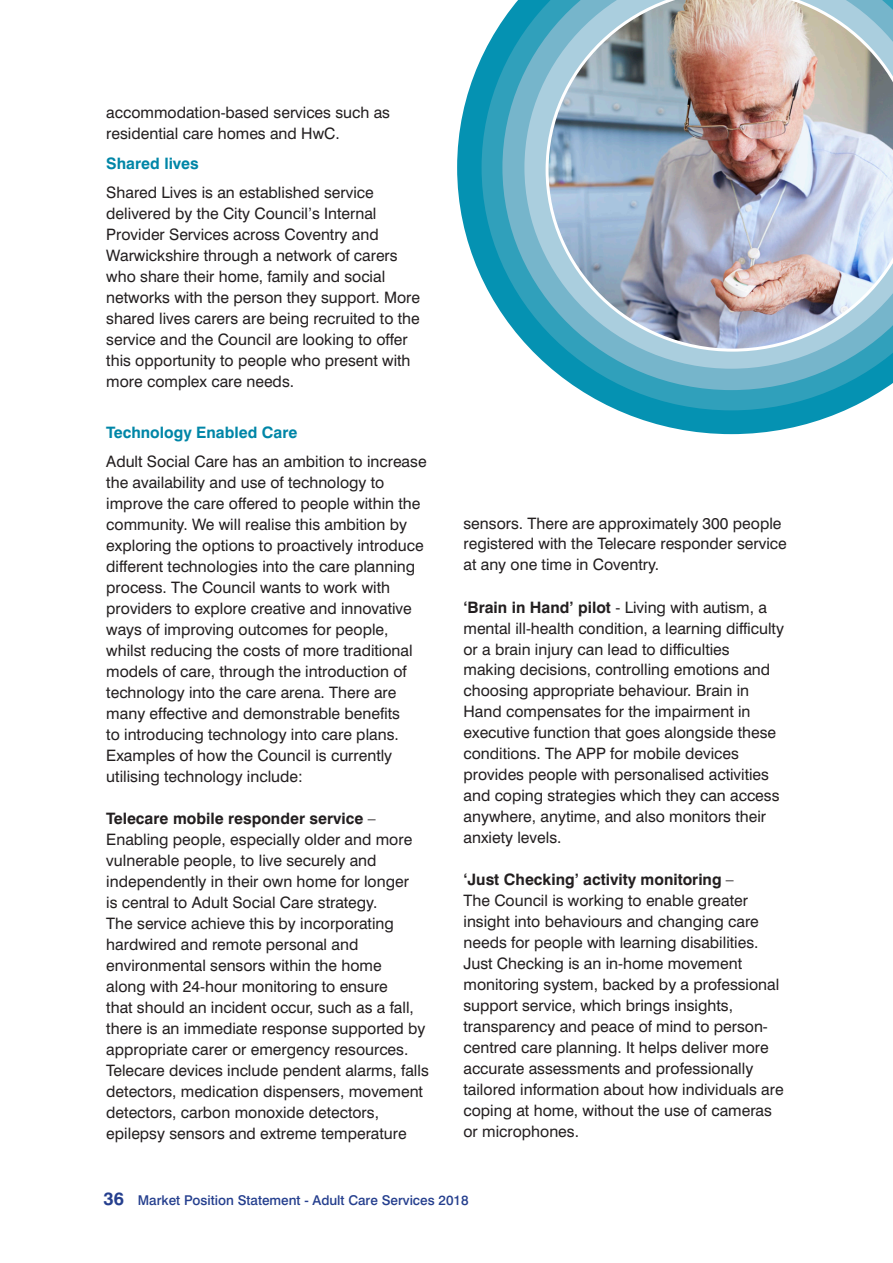
<style>
.page{position:relative;width:893px;height:1263px;background:#fff}
.page>*{position:absolute;margin:0;border:0;box-sizing:border-box;transform-origin:0 0}
.t1{font:15.75px/21px "Swiss 721 BT";color:#231f20}
.t2{font:700 15.75px "Swiss 721 BT";color:#0086a7}
.t3{font:500 13.5px "Swiss 721 BT";color:#253f8e}
.s1{font-weight:700}
.s2{font-weight:700;font-size:18px}
</style>
<div class="page">
<svg style="left:457px;top:56px;width:389px;height:378px"></svg>
<svg style="left:482px;top:21px;width:401px;height:389px"></svg>
<svg style="left:502px;top:0;width:391px;height:390px;background:#5cb2c8"></svg>
<svg style="left:524px;top:0;width:369px;height:369px;background:#6bb5cb"></svg>
<img style="left:546px;top:0;width:347px;height:352px">
<p class="t1" style="left:106px;top:102px;width:285px">accommodation-based services such as residential care homes and HwC.</p>
<p class="t2" style="left:106px;top:154px;width:94px">Shared lives</p>
<p class="t1" style="left:106px;top:182px;width:315px">Shared Lives is an established service delivered by the City Council’s Internal Provider Services across Coventry and Warwickshire through a network of carers who share their home, family and social networks with the person they support. More shared lives carers are being recruited to the service and the Council are looking to offer this opportunity to people who present with more complex care needs.</p>
<p class="t2" style="left:106px;top:423px;width:193px">Technology Enabled Care</p>
<p class="t1" style="left:106px;top:451px;width:322px">Adult Social Care has an ambition to increase the availability and use of technology to improve the care offered to people within the community. We will realise this ambition by exploring the options to proactively introduce different technologies into the care planning process. The Council wants to work with providers to explore creative and innovative ways of improving outcomes for people, whilst reducing the costs of more traditional models of care, through the introduction of technology into the care arena. There are many effective and demonstrable benefits<br>to introducing technology into care plans.<br>Examples of how the Council is currently utilising technology include:</p>
<p class="t1" style="left:106px;top:808px;width:324px"><span class="s1">Telecare mobile responder service</span> – Enabling people, especially older and more vulnerable people, to live securely and independently in their own home for longer<br>is central to Adult Social Care strategy.<br>The service achieve this by incorporating hardwired and remote personal and environmental sensors within the home<br>along with 24-hour monitoring to ensure<br>that should an incident occur, such as a fall, there is an immediate response supported by appropriate carer or emergency resources.<br>Telecare devices include pendent alarms, falls detectors, medication dispensers, movement detectors, carbon monoxide detectors, epilepsy sensors and extreme temperature</p>
<p class="t1" style="left:463px;top:512px;width:325px">sensors. There are approximately 300 people registered with the Telecare responder service at any one time in Coventry.</p>
<p class="t1" style="left:463px;top:596px;width:322px"><span class="s1">‘Brain in Hand’ pilot</span> - Living with autism, a mental ill-health condition, a learning difficulty or a brain injury can lead to difficulties making decisions, controlling emotions and choosing appropriate behaviour. Brain in Hand compensates for the impairment in executive function that goes alongside these conditions. The APP for mobile devices provides people with personalised activities and coping strategies which they can access anywhere, anytime, and also monitors their anxiety levels.</p>
<p class="t1" style="left:463px;top:869px;width:322px"><span class="s1">‘Just Checking’ activity monitoring</span> –<br>The Council is working to enable greater insight into behaviours and changing care needs for people with learning disabilities.<br>Just Checking is an in-home movement monitoring system, backed by a professional support service, which brings insights, transparency and peace of mind to person&shy;centred care planning. It helps deliver more accurate assessments and professionally tailored information about how individuals are coping at home, without the use of cameras or microphones.</p>
<p class="t3" style="left:103px;top:1192px;width:367px"><span class="s2">36</span> Market Position Statement - Adult Care Services 2018</p>
</div>
